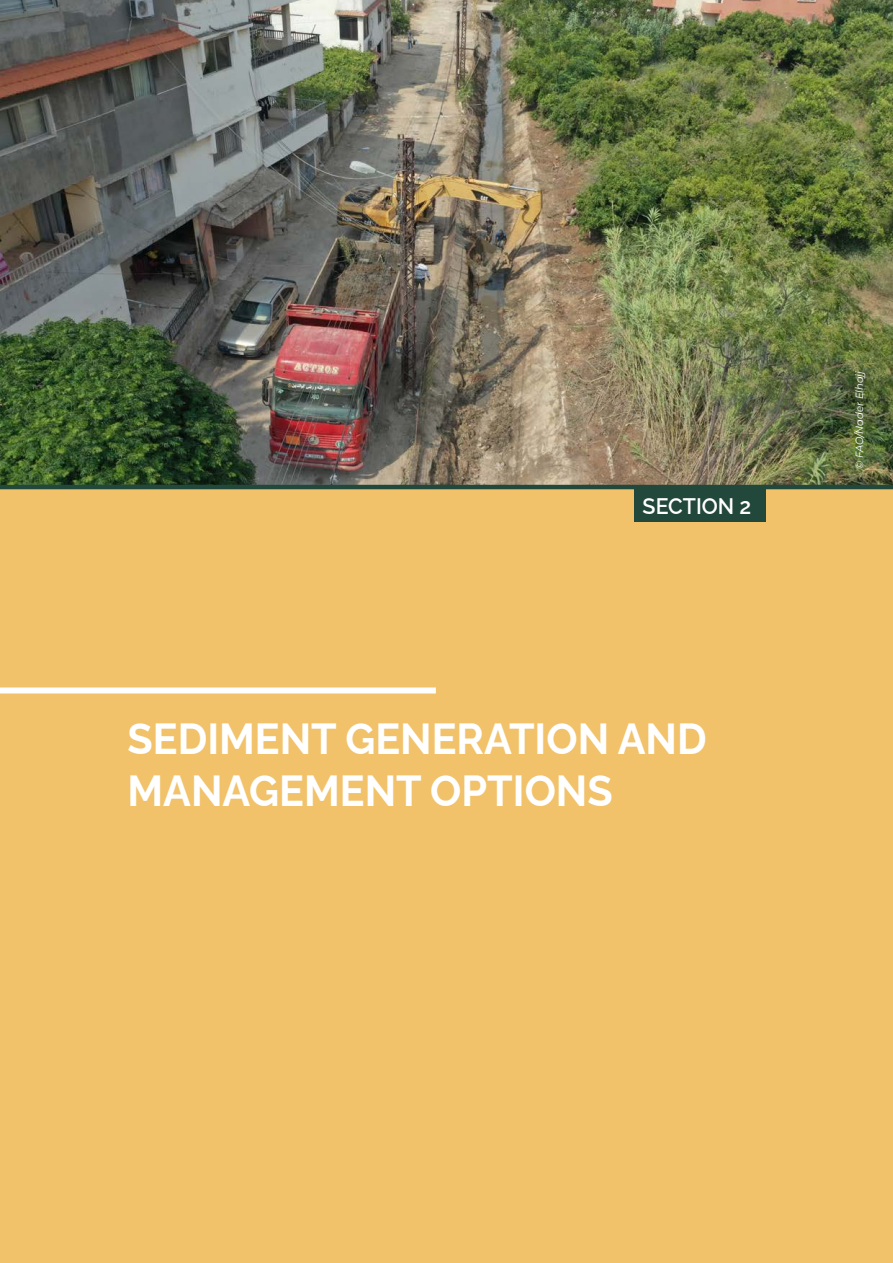
<style>
.page{position:relative;width:893px;height:1263px;background:#f1c26a}
.page>*{position:absolute;margin:0;border:0;box-sizing:border-box;transform-origin:0 0}
.t1{font:700 43.5px/52.2px "Raleway";color:#fff;scale:.95 1}
.t2{font:600 22.5px "Raleway";color:#fff;scale:.95 1}
.t3{font:italic 100 10.5px "Montserrat";color:#fff;scale:.95 1}
</style>
<div class="page">
<div style="left:634px;top:488px;width:131px;height:34px;background:#22473b"></div>
<div style="left:0;top:687px;width:436px;height:6px;background:#fff"></div>
<img style="left:0;top:0;width:893px;height:485px">
<hr style="left:0;top:485px;width:893px;height:4px;background:#22473b">
<p class="t2" style="left:643px;top:488px;width:116px">SECTION 2</p>
<p class="t1" style="left:128px;top:708px;width:611px">SEDIMENT GENERATION AND<br>MANAGEMENT OPTIONS</p>
<p class="t3" style="left:852px;top:469px;width:106px;rotate:-90deg">© FAO/Nader Elhajj</p>
</div>
